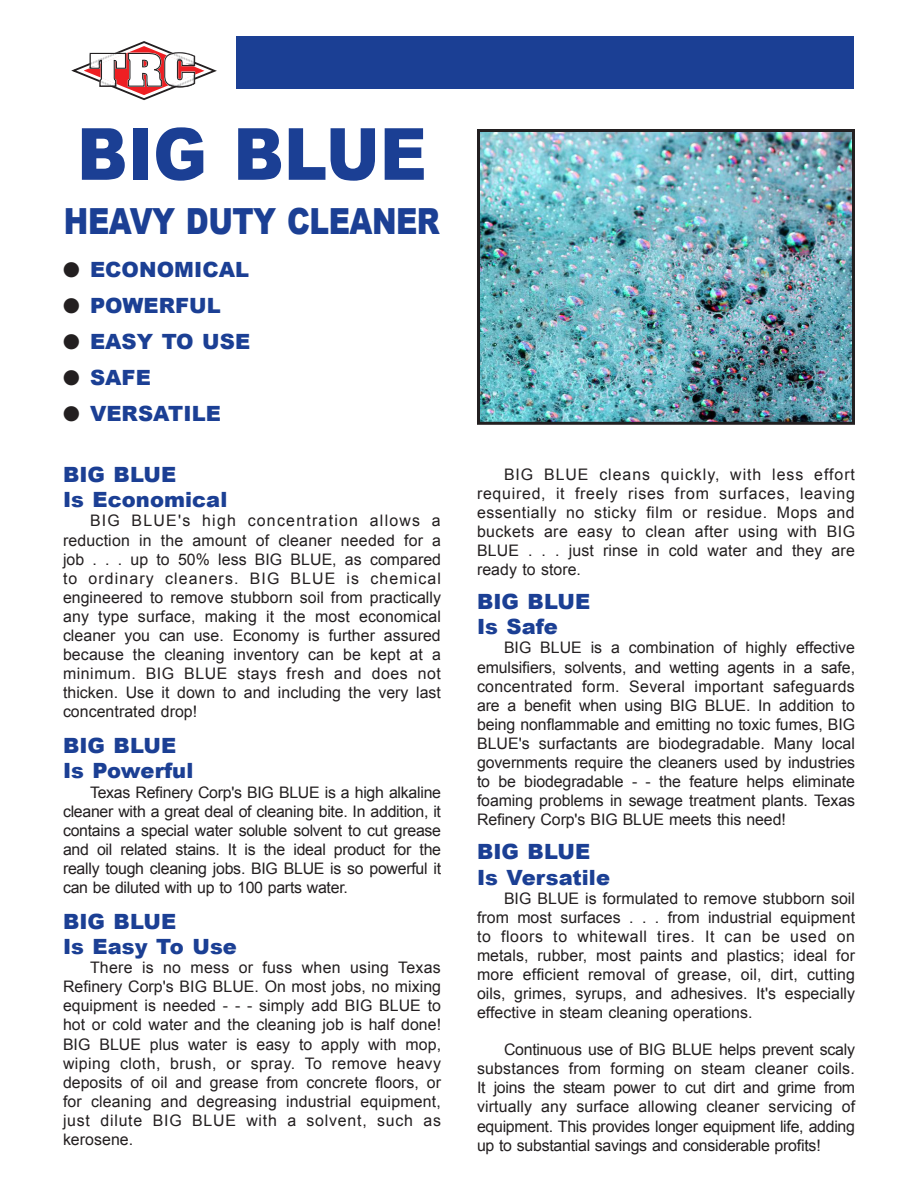
<style>
.page{position:relative;width:918px;height:1188px;background:#fff}
.page>*{position:absolute;margin:0;border:0;box-sizing:border-box;transform-origin:0 0}
.Main_Headline{font:900 72px "Arial";letter-spacing:.005em;color:#1b3f94;scale:.9 1}
.Main_Headline-2{font:900 36px "Arial";letter-spacing:-.015em;color:#1b3f94;scale:.82 1}
.Headline2{font:900 21px "Arial";letter-spacing:.005em;color:#1b3f94}
.Points{font:900 21px "Arial";letter-spacing:.005em;color:#1b3f94}
.Headline{font:900 21px "Arial";letter-spacing:.005em;color:#1b3f94}
.Body_text{font:15.9px/19px "Arial";letter-spacing:.005em;color:#231f20;text-align:justify}
</style>
<div class="page">
<img style="left:481px;top:133px;width:370px;height:288px">
<div style="left:477px;top:129px;width:378px;height:296px;border:3px solid #231f20"></div>
<div style="left:236px;top:37px;width:618px;height:52px;background:#1b3f94"></div>
<svg style="left:71px;top:41px;width:146px;height:59px"></svg>
<p class="Main_Headline" style="left:77px;top:102px;width:390px">BIG BLUE</p>
<p class="Main_Headline-2" style="left:64px;top:195px;width:460px">HEAVY DUTY CLEANER</p>
<p class="Points" style="left:90px;top:254px;width:161px">ECONOMICAL</p>
<p class="Points" style="left:90px;top:290px;width:132px">POWERFUL</p>
<p class="Points" style="left:90px;top:326px;width:162px">EASY TO USE</p>
<p class="Points" style="left:90px;top:362px;width:62px">SAFE</p>
<p class="Points" style="left:90px;top:398px;width:132px">VERSATILE</p>
<p class="Headline" style="left:63px;top:459px;width:115px">BIG BLUE</p>
<p class="Headline2" style="left:63px;top:485px;width:166px">Is Economical</p>
<p class="Body_text" style="left:63px;top:512px;width:380px;text-indent:27px">BIG BLUE's high concentration allows a reduction in the amount of cleaner needed for a job . . . up to 50% less BIG BLUE, as compared to ordinary cleaners. BIG BLUE is chemical engineered to remove stubborn soil from practically any type surface, making it the most economical cleaner you can use. Economy is further assured because the cleaning inventory can be kept at a minimum. BIG BLUE stays fresh and does not thicken. Use it down to and including the very last concentrated drop!</p>
<p class="Headline" style="left:63px;top:731px;width:115px">BIG BLUE</p>
<p class="Headline2" style="left:63px;top:756px;width:132px">Is Powerful</p>
<p class="Body_text" style="left:63px;top:783px;width:380px;text-indent:27px">Texas Refinery Corp's BIG BLUE is a high alkaline cleaner with a great deal of cleaning bite. In addition, it contains a special water soluble solvent to cut grease and oil related stains. It is the ideal product for the really tough cleaning jobs. BIG BLUE is so powerful it can be diluted with up to 100 parts water.</p>
<p class="Headline" style="left:63px;top:906px;width:115px">BIG BLUE</p>
<p class="Headline2" style="left:63px;top:931px;width:175px">Is Easy To Use</p>
<p class="Body_text" style="left:63px;top:958px;width:380px;text-indent:27px">There is no mess or fuss when using Texas Refinery Corp's BIG BLUE. On most jobs, no mixing equipment is needed - - - simply add BIG BLUE to hot or cold water and the cleaning job is half done!<br>BIG BLUE plus water is easy to apply with mop, wiping cloth, brush, or spray. To remove heavy deposits of oil and grease from concrete floors, or for cleaning and degreasing industrial equipment, just dilute BIG BLUE with a solvent, such as kerosene.</p>
<p class="Body_text" style="left:477px;top:465px;width:380px;text-indent:27px">BIG BLUE cleans quickly, with less effort required, it freely rises from surfaces, leaving essentially no sticky film or residue. Mops and buckets are easy to clean after using with BIG BLUE . . . just rinse in cold water and they are ready to store.</p>
<p class="Headline" style="left:477px;top:586px;width:115px">BIG BLUE</p>
<p class="Headline2" style="left:477px;top:612px;width:82px">Is Safe</p>
<p class="Body_text" style="left:477px;top:639px;width:380px;text-indent:27px">BIG BLUE is a combination of highly effective emulsifiers, solvents, and wetting agents in a safe, concentrated form. Several important safeguards are a benefit when using BIG BLUE. In addition to being nonflammable and emitting no toxic fumes, BIG BLUE's surfactants are biodegradable. Many local governments require the cleaners used by industries to be biodegradable - - the feature helps eliminate foaming problems in sewage treatment plants. Texas Refinery Corp's BIG BLUE meets this need!</p>
<p class="Headline" style="left:477px;top:837px;width:115px">BIG BLUE</p>
<p class="Headline2" style="left:477px;top:862px;width:135px">Is Versatile</p>
<p class="Body_text" style="left:477px;top:889px;width:380px;text-indent:27px">BIG BLUE is formulated to remove stubborn soil from most surfaces . . . from industrial equipment to floors to whitewall tires. It can be used on metals, rubber, most paints and plastics; ideal for more efficient removal of grease, oil, dirt, cutting oils, grimes, syrups, and adhesives. It's especially effective in steam cleaning operations.</p>
<p class="Body_text" style="left:477px;top:1040px;width:380px;text-indent:27px">Continuous use of BIG BLUE helps prevent scaly substances from forming on steam cleaner coils.<br>It joins the steam power to cut dirt and grime from virtually any surface allowing cleaner servicing of equipment. This provides longer equipment life, adding up to substantial savings and considerable profits!</p>
</div>
